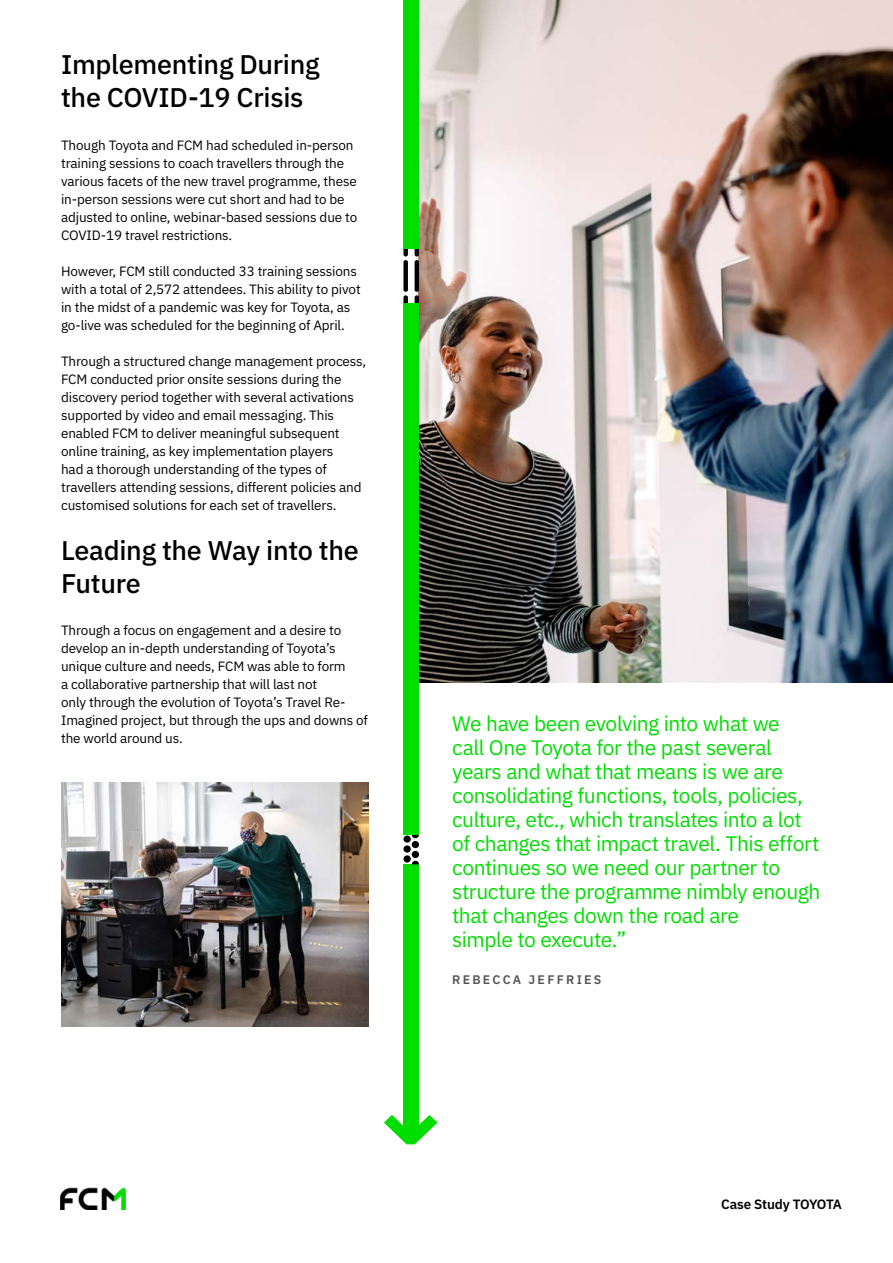
<style>
.page{position:relative;width:893px;height:1263px;background:#fff}
.page>*{position:absolute;margin:0;border:0;box-sizing:border-box;transform-origin:0 0}
.t1{font:500 27px/32.4px "IBM Plex Sans";letter-spacing:-.01em;color:#000}
.t2{font:21px/24px "IBM Plex Sans";letter-spacing:-.02em;color:#00de00}
.t3{font:13.5px/18px "IBM Plex Sans";letter-spacing:-.01em;color:#000}
.t4{font:600 13.5px "IBM Plex Sans";letter-spacing:-.01em;color:#000}
.t5{font:600 12.45px "IBM Plex Sans";letter-spacing:.18em;color:#55565a}
</style>
<div class="page">
<img style="left:60px;top:1187px;width:66px;height:23px">
<img style="left:418px;top:0;width:475px;height:683px">
<svg style="left:384px;top:1115px;width:53px;height:29px"></svg>
<div style="left:403px;top:864px;width:16px;height:270px;background:#00de00"></div>
<hr style="left:415px;top:295px;width:4px;height:13px;background:#000;border-radius:2px">
<div style="left:403px;top:295px;width:5px;height:13px;background:#000;border-radius:2px"></div>
<hr style="left:415px;top:260px;width:4px;height:32px;background:#000;border-radius:2px">
<div style="left:403px;top:260px;width:5px;height:32px;background:#000;border-radius:2px"></div>
<hr style="left:415px;top:244px;width:4px;height:13px;background:#000;border-radius:2px">
<div style="left:403px;top:244px;width:5px;height:13px;background:#000;border-radius:2px"></div>
<svg style="left:403px;top:835px;width:16px;height:29px"></svg>
<div style="left:403px;top:303px;width:16px;height:532px;background:#00de00"></div>
<div style="left:403px;top:188px;width:16px;height:61px;background:#00de00"></div>
<div style="left:403px;top:0;width:16px;height:188px;background:#00de00"></div>
<img style="left:61px;top:783px;width:307px;height:244px">
<h1 class="t1" style="left:61px;top:46px;width:260px">Implementing During the COVID-19 Crisis</h1>
<p class="t3" style="left:61px;top:135px;width:298px">Though Toyota and FCM had scheduled in-person training sessions to coach travellers through the various facets of the new travel programme, these in-person sessions were cut short and had to be adjusted to online, webinar-based sessions due to COVID-19 travel restrictions.</p>
<p class="t3" style="left:61px;top:261px;width:301px">However, FCM still conducted 33 training sessions with a total of 2,572 attendees. This ability to pivot in the midst of a pandemic was key for Toyota, as go-live was scheduled for the beginning of April.</p>
<p class="t3" style="left:61px;top:351px;width:307px">Through a structured change management process, FCM conducted prior onsite sessions during the discovery period together with several activations supported by video and email messaging. This enabled FCM to deliver meaningful subsequent online training, as key implementation players<br>had a thorough understanding of the types of travellers attending sessions, different policies and customised solutions for each set of travellers.</p>
<h1 class="t1" style="left:61px;top:532px;width:299px">Leading the Way into the<br>Future</h1>
<p class="t3" style="left:61px;top:620px;width:308px">Through a focus on engagement and a desire to develop an in-depth understanding of Toyota’s unique culture and needs, FCM was able to form<br>a collaborative partnership that will last not<br>only through the evolution of Toyota’s Travel Re-Imagined project, but through the ups and downs of the world around us.</p>
<p class="t2" style="left:452px;top:710px;width:370px">We have been evolving into what we<br>call One Toyota for the past several years and what that means is we are consolidating functions, tools, policies, culture, etc., which translates into a lot of changes that impact travel. This effort continues so we need our partner to structure the programme nimbly enough that changes down the road are<br>simple to execute.”</p>
<p class="t5" style="left:452px;top:970px;width:151px">REBECCA JEFFRIES</p>
<p class="t4" style="left:721px;top:1194px;width:122px">Case Study TOYOTA</p>
</div>
